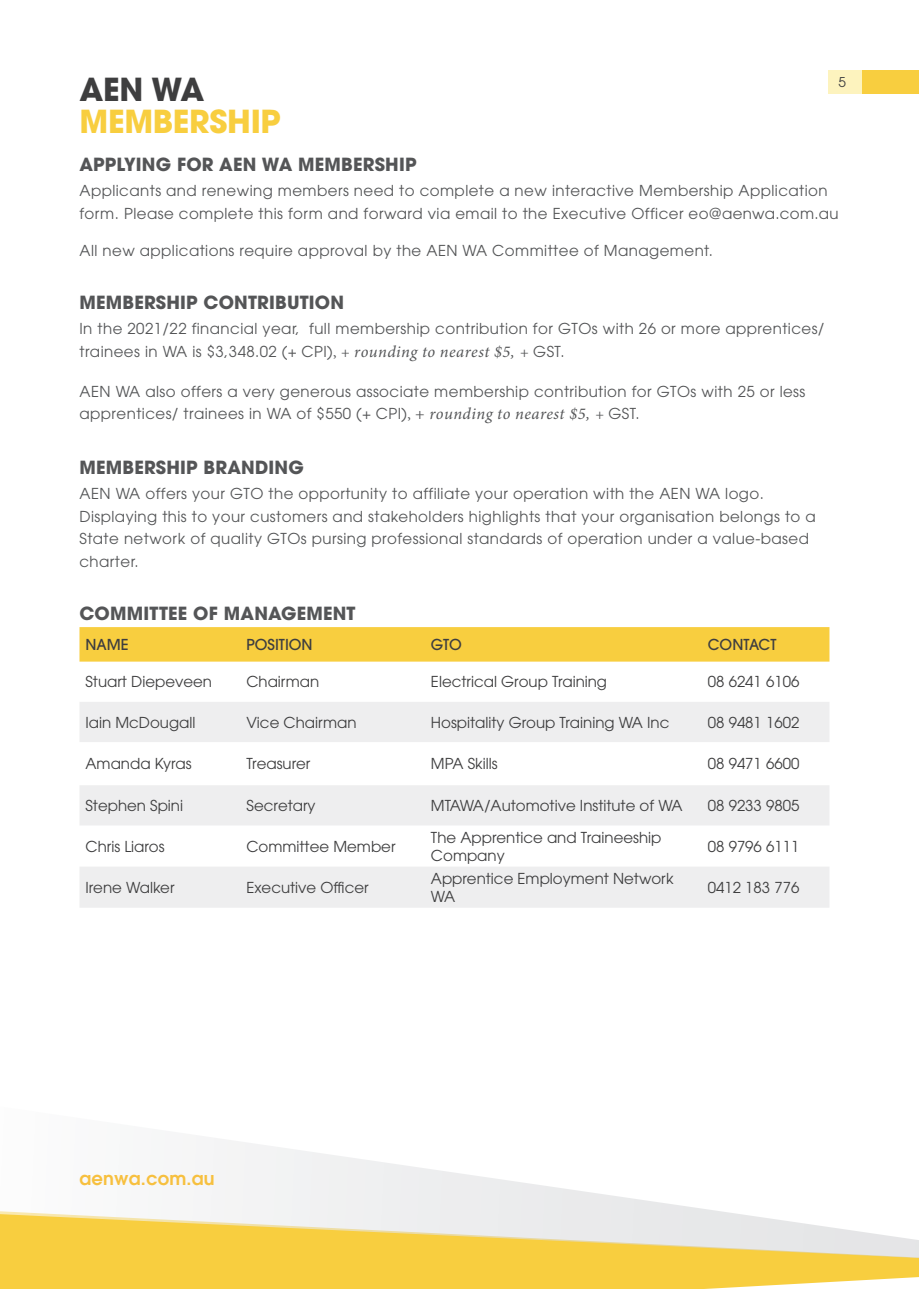
<style>
.page{position:relative;width:919px;height:1289px;background:#fff}
.page>*{position:absolute;margin:0;border:0;box-sizing:border-box;transform-origin:0 0}
.t1{font:700 31.5px "ITC Avant Garde Pro";letter-spacing:-.01em;color:#f8ce3f}
.t2{font:700 31.5px "ITC Avant Garde Pro";color:#3e3e3f}
.t3{font:700 18px "ITC Avant Garde Pro";letter-spacing:.01em;color:#545557}
.t4{font:600 18px "ITC Avant Garde Pro";letter-spacing:.01em;color:#f7c03f}
.t5{font:15px/22.5px "ITC Avant Garde Pro";letter-spacing:.03em;color:#545557}
.t6{font:15px/18px "ITC Avant Garde Pro";color:#3e3e3f}
.t7{font:500 15px "ITC Avant Garde Pro";color:#3e3e3f}
.t8{font:13.5px "ITC Avant Garde Pro";color:#3e3e3f}
.s1{font-family:"Minion Pro"}
.s2{font-family:"Minion Pro";font-style:italic}
.s3{font-family:"Minion Pro";font-style:italic;font-size:16.5px}
.s4{font-family:"Minion Pro";font-size:16.5px}
</style>
<div class="page">
<div style="left:0;top:1266px;width:918px;height:22px;background:#f8ce3f"></div>
<svg style="left:0;top:1138px;width:918px;height:128px"></svg>
<div style="left:861px;top:70px;width:57px;height:24px;background:#f8ce3f"></div>
<div style="left:828px;top:70px;width:33px;height:24px;background:#fdf3be"></div>
<div style="left:79px;top:627px;width:750px;height:34px;background:#f8ce3f"></div>
<div style="left:80px;top:702px;width:749px;height:40px;background:#eeeeef"></div>
<svg style="left:80px;top:785px;width:749px;height:122px;fill:#eeeeef"></svg>
<p class="t8" style="left:838px;top:74px;width:9px">5</p>
<h1 class="t2" style="left:79px;top:69px;width:126px">AEN WA</h1>
<h1 class="t1" style="left:79px;top:101px;width:203px">MEMBERSHIP</h1>
<p class="t3" style="left:79px;top:152px;width:338px">APPLYING FOR AEN WA MEMBERSHIP</p>
<p class="t5" style="left:79px;top:179px;width:760px">Applicants and renewing members need to complete a new interactive Membership Application form. Please complete this form and forward via email to the Executive Officer eo@aenwa.com.au</p>
<p class="t5" style="left:79px;top:239px;width:634px">All new applications require approval by the AEN WA Committee of Management.</p>
<p class="t3" style="left:79px;top:290px;width:266px">MEMBERSHIP CONTRIBUTION</p>
<p class="t5" style="left:79px;top:317px;width:746px">In the 2021/22 financial year, full membership contribution for GTOs with 26 or more apprentices/ trainees in WA is $3,348.02 (+ CPI)<span class="s1">,</span> <span class="s2">+</span> <span class="s3">rounding to nearest $5,</span> <span class="s1">+</span> GST.</p>
<p class="t5" style="left:79px;top:379px;width:727px">AEN WA also offers a very generous associate membership contribution for GTOs with 25 or less apprentices/ trainees in WA of $550 (+ CPI)<span class="s1">,</span> <span class="s4">+</span> <span class="s3">rounding to nearest $5,</span> <span class="s1">+</span> GST.</p>
<p class="t3" style="left:79px;top:455px;width:226px">MEMBERSHIP BRANDING</p>
<p class="t5" style="left:79px;top:482px;width:737px">AEN WA offers your GTO the opportunity to affiliate your operation with the AEN WA logo.<br>Displaying this to your customers and stakeholders highlights that your organisation belongs to a State network of quality GTOs pursing professional standards of operation under a value-based charter.</p>
<p class="t3" style="left:79px;top:601px;width:277px">COMMITTEE OF MANAGEMENT</p>
<p class="t7" style="left:85px;top:635px;width:45px">NAME</p>
<p class="t7" style="left:246px;top:635px;width:68px">POSITION</p>
<p class="t7" style="left:431px;top:635px;width:32px">GTO</p>
<p class="t7" style="left:707px;top:635px;width:70px">CONTACT</p>
<p class="t6" style="left:85px;top:672px;width:128px">Stuart Diepeveen</p>
<p class="t6" style="left:246px;top:672px;width:74px">Chairman</p>
<p class="t6" style="left:431px;top:672px;width:178px">Electrical Group Training</p>
<p class="t6" style="left:707px;top:672px;width:93px">08 6241 6106</p>
<p class="t6" style="left:85px;top:712px;width:111px">Iain McDougall</p>
<p class="t6" style="left:246px;top:712px;width:112px">Vice Chairman</p>
<p class="t6" style="left:431px;top:712px;width:240px">Hospitality Group Training WA Inc</p>
<p class="t6" style="left:707px;top:712px;width:93px">08 9481 1602</p>
<p class="t6" style="left:85px;top:754px;width:108px">Amanda Kyras</p>
<p class="t6" style="left:246px;top:754px;width:65px">Treasurer</p>
<p class="t6" style="left:431px;top:754px;width:68px">MPA Skills</p>
<p class="t6" style="left:707px;top:754px;width:93px">08 9471 6600</p>
<p class="t6" style="left:85px;top:796px;width:99px">Stephen Spini</p>
<p class="t6" style="left:246px;top:796px;width:71px">Secretary</p>
<p class="t6" style="left:431px;top:796px;width:253px">MTAWA/Automotive Institute of WA</p>
<p class="t6" style="left:707px;top:796px;width:93px">08 9233 9805</p>
<p class="t6" style="left:85px;top:836px;width:81px">Chris Liaros</p>
<p class="t6" style="left:246px;top:836px;width:151px">Committee Member</p>
<p class="t6" style="left:431px;top:827px;width:232px">The Apprentice and Traineeship<br>Company</p>
<p class="t6" style="left:707px;top:836px;width:93px">08 9796 6111</p>
<p class="t6" style="left:85px;top:878px;width:90px">Irene Walker</p>
<p class="t6" style="left:246px;top:878px;width:124px">Executive Officer</p>
<p class="t6" style="left:431px;top:869px;width:244px">Apprentice Employment Network<br>WA</p>
<p class="t6" style="left:707px;top:878px;width:93px">0412 183 776</p>
<p class="t4" style="left:79px;top:1166px;width:137px">aenwa.com.au</p>
</div>
